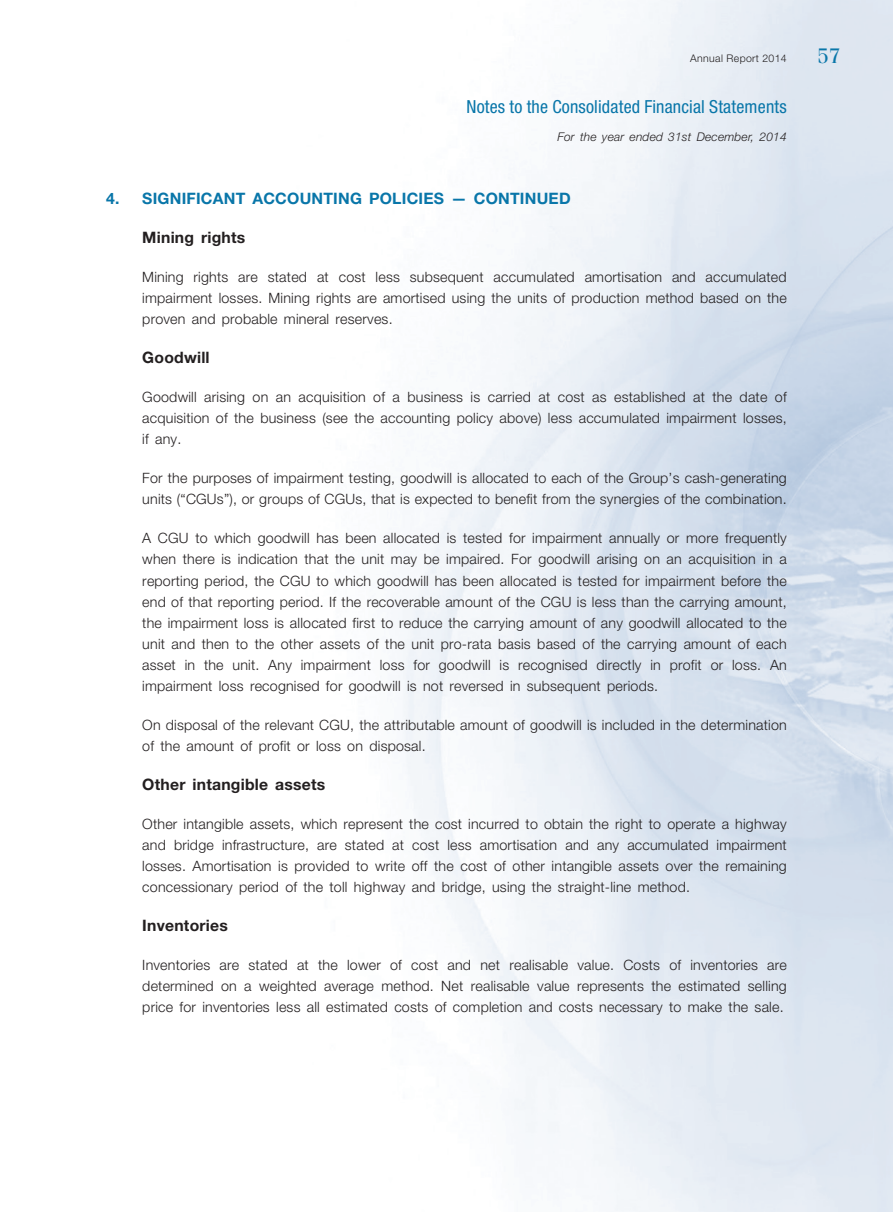
<style>
.page{position:relative;width:893px;height:1212px;background:#fff}
.page>*{position:absolute;margin:0;border:0;box-sizing:border-box;transform-origin:0 0}
.t1{font:21px "Fenice Std";color:#0976a9}
.t2{font:condensed 18px "Helvetica Neue LT Std";letter-spacing:.01em;color:#0976a9}
._04___H2{font:700 15.75px "Helvetica Neue LT Std";letter-spacing:.015em;color:#231f20}
._03_H1{font:700 15.75px "Helvetica Neue LT Std";letter-spacing:.015em;color:#0976a9}
._12___P2{font:300 14.25px/21px "Helvetica Neue LT Std";letter-spacing:.015em;color:#231f20;text-align:justify}
.t3{font:italic 300 12px "Helvetica Neue LT Std";letter-spacing:.015em;color:#231f20}
.t4{font:300 10.5px "Helvetica Neue LT Std";letter-spacing:.035em;color:#231f20}
</style>
<div class="page">
<p class="t4" style="left:690px;top:52px;width:98px">Annual Report 2014</p>
<h1 class="t1" style="left:817px;top:43px;width:25px">57</h1>
<p class="t2" style="left:466px;top:96px;width:322px">Notes to the Consolidated Financial Statements</p>
<p class="t3" style="left:557px;top:130px;width:231px">For the year ended 31st December, 2014</p>
<p class="_03_H1" style="left:106px;top:189px;width:466px">4. SIGNIFICANT ACCOUNTING POLICIES — CONTINUED</p>
<p class="_04___H2" style="left:142px;top:228px;width:105px">Mining rights</p>
<p class="_12___P2" style="left:142px;top:267px;width:646px">Mining rights are stated at cost less subsequent accumulated amortisation and accumulated impairment losses. Mining rights are amortised using the units of production method based on the proven and probable mineral reserves.</p>
<p class="_04___H2" style="left:142px;top:348px;width:69px">Goodwill</p>
<p class="_12___P2" style="left:142px;top:387px;width:646px">Goodwill arising on an acquisition of a business is carried at cost as established at the date of acquisition of the business (see the accounting policy above) less accumulated impairment losses, if any.</p>
<p class="_12___P2" style="left:142px;top:468px;width:646px">For the purposes of impairment testing, goodwill is allocated to each of the Group’s cash-generating units (“CGUs”), or groups of CGUs, that is expected to benefit from the synergies of the combination.</p>
<p class="_12___P2" style="left:142px;top:528px;width:646px">A CGU to which goodwill has been allocated is tested for impairment annually or more frequently when there is indication that the unit may be impaired. For goodwill arising on an acquisition in a reporting period, the CGU to which goodwill has been allocated is tested for impairment before the end of that reporting period. If the recoverable amount of the CGU is less than the carrying amount, the impairment loss is allocated first to reduce the carrying amount of any goodwill allocated to the unit and then to the other assets of the unit pro-rata basis based of the carrying amount of each asset in the unit. Any impairment loss for goodwill is recognised directly in profit or loss. An impairment loss recognised for goodwill is not reversed in subsequent periods.</p>
<p class="_12___P2" style="left:142px;top:714px;width:646px">On disposal of the relevant CGU, the attributable amount of goodwill is included in the determination of the amount of profit or loss on disposal.</p>
<p class="_04___H2" style="left:142px;top:774px;width:185px">Other intangible assets</p>
<p class="_12___P2" style="left:142px;top:813px;width:646px">Other intangible assets, which represent the cost incurred to obtain the right to operate a highway and bridge infrastructure, are stated at cost less amortisation and any accumulated impairment losses. Amortisation is provided to write off the cost of other intangible assets over the remaining concessionary period of the toll highway and bridge, using the straight-line method.</p>
<p class="_04___H2" style="left:142px;top:915px;width:87px">Inventories</p>
<p class="_12___P2" style="left:142px;top:954px;width:646px">Inventories are stated at the lower of cost and net realisable value. Costs of inventories are determined on a weighted average method. Net realisable value represents the estimated selling price for inventories less all estimated costs of completion and costs necessary to make the sale.</p>
</div>
